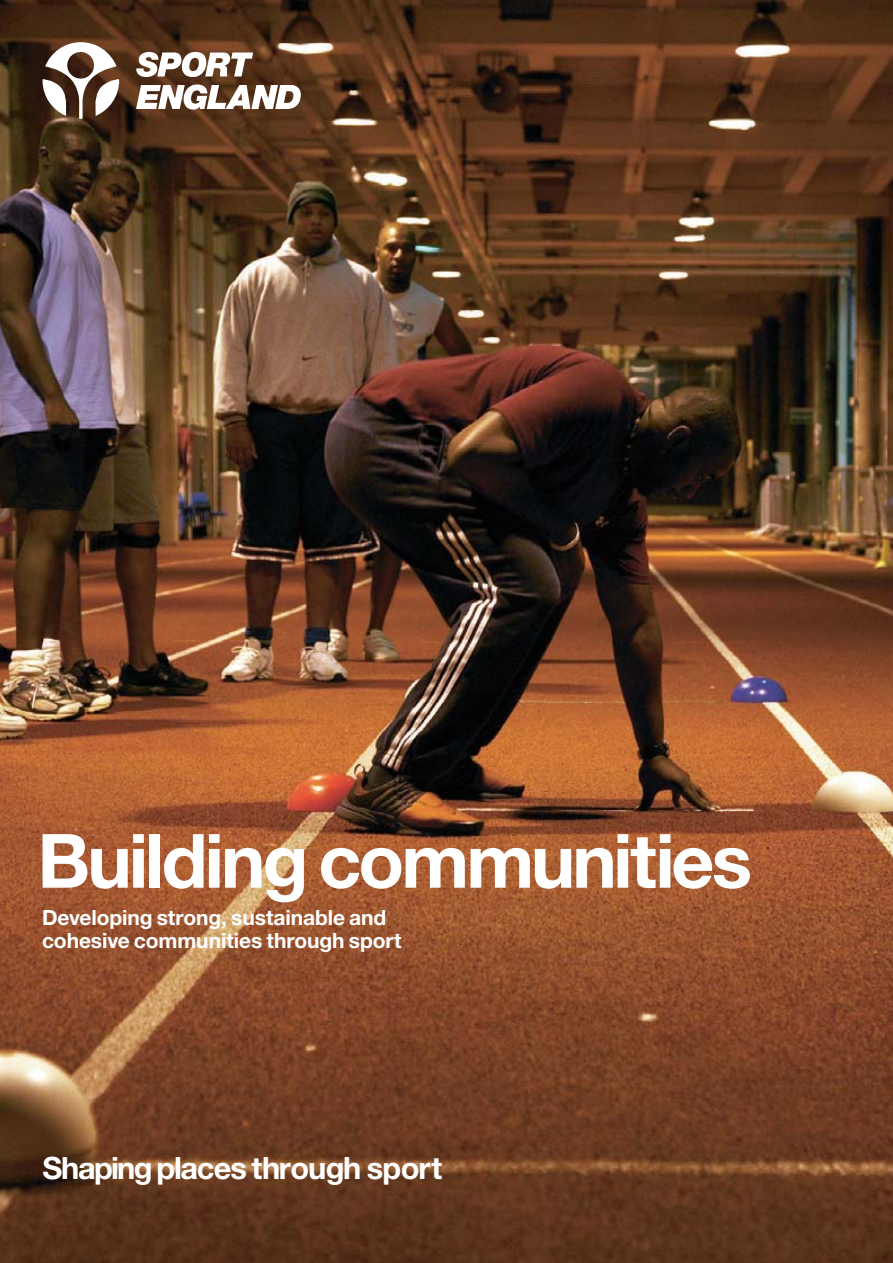
<style>
.page{position:relative;width:893px;height:1263px;background:#fff}
.page>*{position:absolute;margin:0;border:0;box-sizing:border-box;transform-origin:0 0}
.t1{font:700 75px "Helvetica Neue";letter-spacing:-.04em;color:#fff}
.t2{font:700 30.75px "Helvetica Neue";letter-spacing:-.04em;color:#fff}
.t3{font:700 21px/23.2px "Helvetica Neue";letter-spacing:-.005em;color:#fff}
</style>
<div class="page">
<img style="left:0;top:0;width:893px;height:1263px">
<svg style="left:136px;top:52px;width:117px;height:25px"></svg>
<svg style="left:136px;top:84px;width:165px;height:26px"></svg>
<svg style="left:43px;top:42px;width:76px;height:77px"></svg>
<h1 class="t1" style="left:37px;top:834px;width:716px">Building communities</h1>
<p class="t3" style="left:42px;top:908px;width:361px">Developing strong, sustainable and cohesive communities through sport</p>
<h2 class="t2" style="left:42px;top:1157px;width:401px">Shaping places through sport</h2>
</div>
